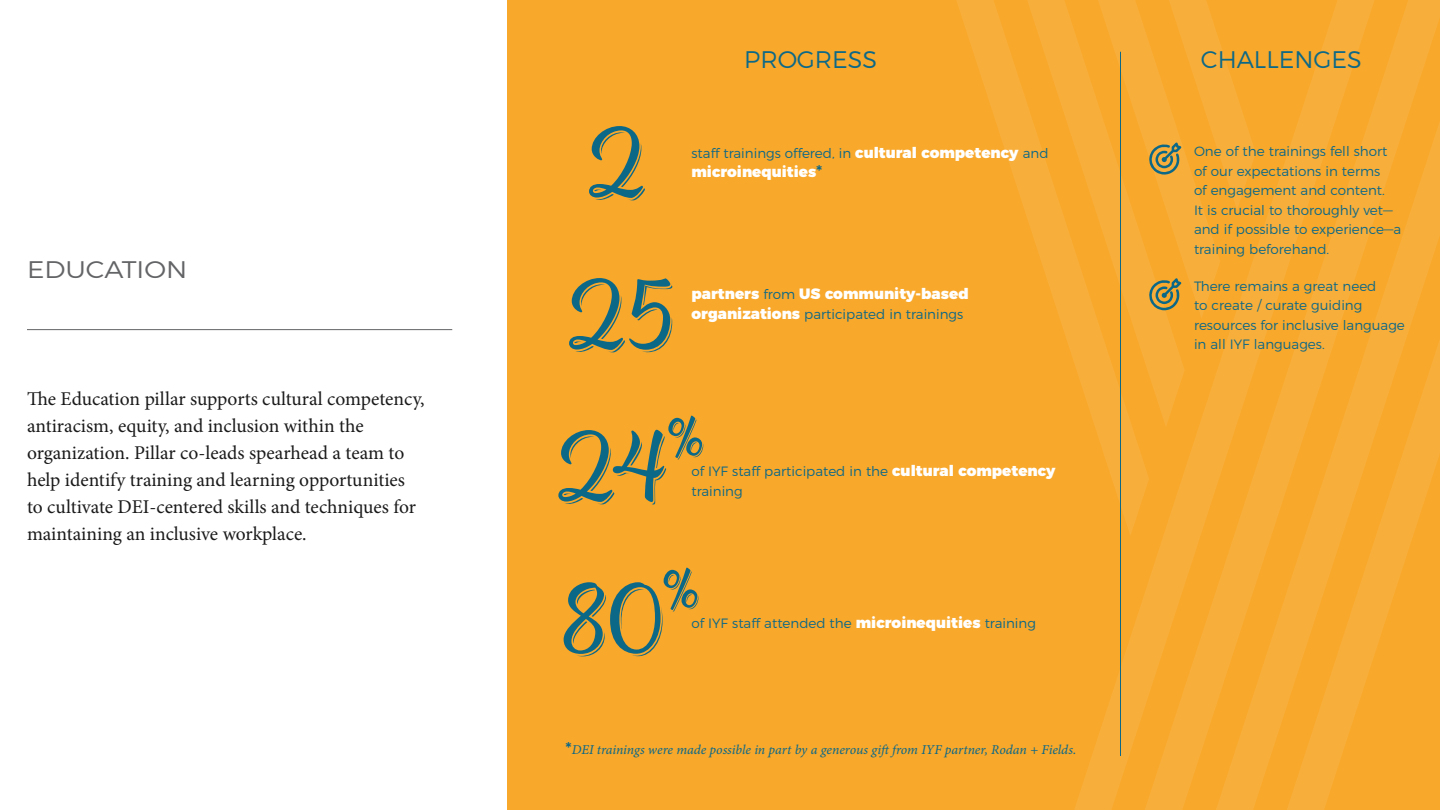
<style>
.page{position:relative;width:1440px;height:810px;background:#fff}
.page>*{position:absolute;margin:0;border:0;box-sizing:border-box;transform-origin:0 0}
.t1{font:99px "Spumante Regularplus Shadow";color:#0c6887}
.t2{font:300 24px "Montserrat";color:#0c6887}
.t3{font:300 24px "Montserrat";color:#636466;scale:1.11 1}
.t4{font:19.5px/27px "Minion Pro";color:#1a1a1a}
.t5{font:900 15px "Montserrat";color:#fff}
.t6{font:300 13.5px/19.5px "Montserrat";color:#0c6887}
.t7{font:13.5px "Minion Pro It Capt";letter-spacing:-.005em;color:#0c6887}
.s1{font-weight:900;font-size:15px;color:#fff}
.s2{font-weight:400;font-size:18px;color:#0c6887}
.s3{font-weight:300;font-size:13.5px;color:#0c6887}
.s4{font-family:"Montserrat";font-size:18px}
</style>
<div class="page">
<hr style="left:27px;top:329px;width:425px;height:1px;background:#636466">
<div style="left:508px;top:0;width:932px;height:810px;background:#f8a82b"></div>
<svg style="left:957px;top:0;width:115px;height:354px"></svg>
<svg style="left:1072px;top:0;width:368px;height:810px"></svg>
<hr style="left:1120px;top:52px;width:1px;height:704px;background:#0c6887">
<svg style="left:1149px;top:142px;width:32px;height:33px"></svg>
<svg style="left:1149px;top:278px;width:32px;height:32px"></svg>
<h2 class="t3" style="left:27px;top:251px;width:146px">EDUCATION</h2>
<p class="t4" style="left:27px;top:385px;width:399px">The Education pillar supports cultural competency, antiracism, equity, and inclusion within the organization. Pillar co-leads spearhead a team to help identify training and learning opportunities to cultivate DEI-centered skills and techniques for maintaining an inclusive workplace.</p>
<h2 class="t2" style="left:744px;top:41px;width:134px">PROGRESS</h2>
<h2 class="t2" style="left:1201px;top:41px;width:162px">CHALLENGES</h2>
<h1 class="t1" style="left:587px;top:105px;width:59px">2</h1>
<p class="t6" style="left:692px;top:142px;width:359px">staff trainings offered, in <span class="s1">cultural competency</span> and</p>
<p class="t5" style="left:692px;top:159px;width:133px">microinequities<span class="s2">*</span></p>
<h1 class="t1" style="left:567px;top:257px;width:108px">25</h1>
<p class="t5" style="left:692px;top:281px;width:279px">partners <span class="s3">from</span> US community-based</p>
<p class="t6" style="left:692px;top:303px;width:273px"><span class="s1">organizations</span> participated in trainings</p>
<h1 class="t1" style="left:556px;top:409px;width:149px">24<sup>%</sup></h1>
<p class="t6" style="left:691px;top:460px;width:366px">of IYF staff participated in the <span class="s1">cultural competency </span>training</p>
<h1 class="t1" style="left:561px;top:561px;width:139px">80<sup>%</sup></h1>
<p class="t6" style="left:692px;top:612px;width:346px">of IYF staff attended the <span class="s1">microinequities</span> training</p>
<p class="t7" style="left:566px;top:740px;width:512px"><span class="s4">*</span>DEI trainings were made possible in part by a generous gift from IYF partner, Rodan + Fields.</p>
<p class="t6" style="left:1194px;top:141px;width:209px">One of the trainings fell short of our expectations in terms<br>of engagement and content.<br>It is crucial to thoroughly vet— and if possible to experience—a training beforehand.</p>
<p class="t6" style="left:1194px;top:275px;width:212px">There remains a great need<br>to create / curate guiding resources for inclusive language in all IYF languages.</p>
</div>
